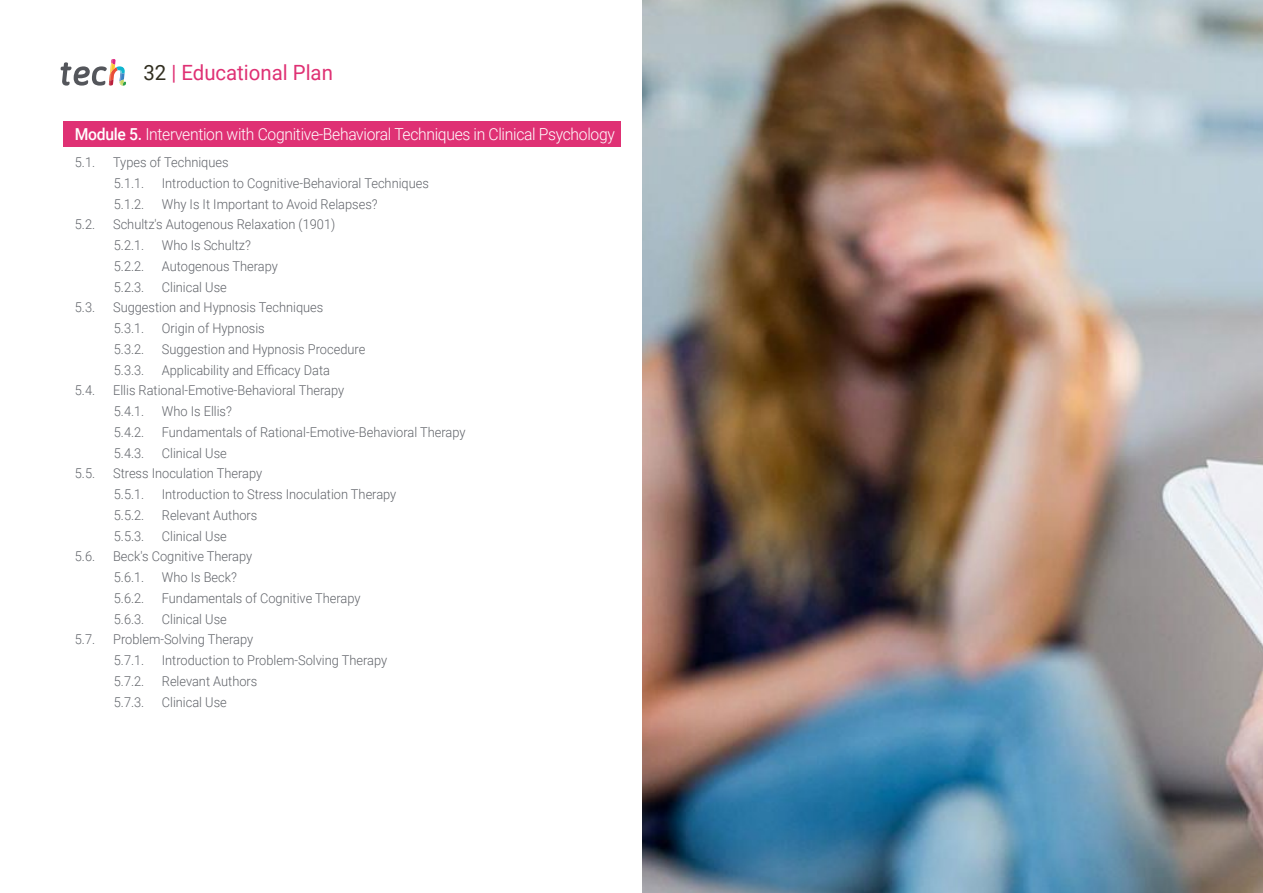
<style>
.page{position:relative;width:1263px;height:893px;background:#fff}
.page>*{position:absolute;margin:0;border:0;box-sizing:border-box;transform-origin:0 0}
.t1{font:21px "Roboto";color:#df3174}
.t2{font:300 16.5px "Roboto";letter-spacing:-.02em;color:#fff;scale:.95 1}
.t3{font:300 13.5px/20.7px "Roboto";color:#61646a;scale:.95 1}
.s1{color:#312e20}
.s2{font-weight:500}
</style>
<div class="page">
<svg style="left:61px;top:59px;width:65px;height:27px"></svg>
<div style="left:64px;top:121px;width:557px;height:25px;background:#df3174"></div>
<img style="left:642px;top:0;width:621px;height:893px">
<h1 class="t1" style="left:144px;top:57px;width:191px"><span class="s1">32</span> | Educational Plan</h1>
<p class="t2" style="left:75px;top:123px;width:570px"><span class="s2">Module 5.</span> Intervention with Cognitive-Behavioral Techniques in Clinical Psychology</p>
<p class="t3" style="left:75px;top:151px;width:23px">5.1.</p>
<p class="t3" style="left:113px;top:151px;width:123px">Types of Techniques<br>5.1.1.</p>
<p class="t3" style="left:162px;top:172px;width:283px">Introduction to Cognitive-Behavioral Techniques</p>
<p class="t3" style="left:114px;top:193px;width:34px">5.1.2.</p>
<p class="t3" style="left:162px;top:193px;width:229px">Why Is It Important to Avoid Relapses?</p>
<p class="t3" style="left:75px;top:214px;width:23px">5.2.</p>
<p class="t3" style="left:113px;top:214px;width:235px">Schultz's Autogenous Relaxation (1901)<br>5.2.1.</p>
<p class="t3" style="left:162px;top:234px;width:95px">Who Is Schultz?</p>
<p class="t3" style="left:114px;top:255px;width:34px">5.2.2.</p>
<p class="t3" style="left:162px;top:255px;width:124px">Autogenous Therapy</p>
<p class="t3" style="left:114px;top:276px;width:34px">5.2.3.</p>
<p class="t3" style="left:162px;top:276px;width:70px">Clinical Use</p>
<p class="t3" style="left:75px;top:297px;width:23px">5.3.</p>
<p class="t3" style="left:113px;top:297px;width:223px">Suggestion and Hypnosis Techniques<br>5.3.1.</p>
<p class="t3" style="left:162px;top:317px;width:110px">Origin of Hypnosis</p>
<p class="t3" style="left:114px;top:338px;width:34px">5.3.2.</p>
<p class="t3" style="left:162px;top:338px;width:216px">Suggestion and Hypnosis Procedure</p>
<p class="t3" style="left:114px;top:359px;width:34px">5.3.3.</p>
<p class="t3" style="left:162px;top:359px;width:178px">Applicability and Efficacy Data</p>
<p class="t3" style="left:75px;top:380px;width:23px">5.4.</p>
<p class="t3" style="left:113px;top:380px;width:245px">Ellis Rational-Emotive-Behavioral Therapy<br>5.4.1.</p>
<p class="t3" style="left:162px;top:400px;width:75px">Who Is Ellis?</p>
<p class="t3" style="left:114px;top:421px;width:34px">5.4.2.</p>
<p class="t3" style="left:162px;top:421px;width:321px">Fundamentals of Rational-Emotive-Behavioral Therapy</p>
<p class="t3" style="left:114px;top:442px;width:34px">5.4.3.</p>
<p class="t3" style="left:162px;top:442px;width:70px">Clinical Use</p>
<p class="t3" style="left:75px;top:463px;width:23px">5.5.</p>
<p class="t3" style="left:113px;top:463px;width:158px">Stress Inoculation Therapy<br>5.5.1.</p>
<p class="t3" style="left:162px;top:483px;width:248px">Introduction to Stress Inoculation Therapy</p>
<p class="t3" style="left:114px;top:504px;width:34px">5.5.2.</p>
<p class="t3" style="left:162px;top:504px;width:102px">Relevant Authors</p>
<p class="t3" style="left:114px;top:525px;width:34px">5.5.3.</p>
<p class="t3" style="left:162px;top:525px;width:70px">Clinical Use</p>
<p class="t3" style="left:75px;top:546px;width:23px">5.6.</p>
<p class="t3" style="left:113px;top:546px;width:148px">Beck's Cognitive Therapy<br>5.6.1.</p>
<p class="t3" style="left:162px;top:566px;width:80px">Who Is Beck?</p>
<p class="t3" style="left:114px;top:587px;width:34px">5.6.2.</p>
<p class="t3" style="left:162px;top:587px;width:211px">Fundamentals of Cognitive Therapy</p>
<p class="t3" style="left:114px;top:608px;width:34px">5.6.3.</p>
<p class="t3" style="left:162px;top:608px;width:70px">Clinical Use</p>
<p class="t3" style="left:75px;top:629px;width:23px">5.7.</p>
<p class="t3" style="left:113px;top:629px;width:149px">Problem-Solving Therapy<br>5.7.1.</p>
<p class="t3" style="left:162px;top:649px;width:239px">Introduction to Problem-Solving Therapy</p>
<p class="t3" style="left:114px;top:670px;width:34px">5.7.2.</p>
<p class="t3" style="left:162px;top:670px;width:102px">Relevant Authors</p>
<p class="t3" style="left:114px;top:691px;width:34px">5.7.3.</p>
<p class="t3" style="left:162px;top:691px;width:70px">Clinical Use</p>
</div>
